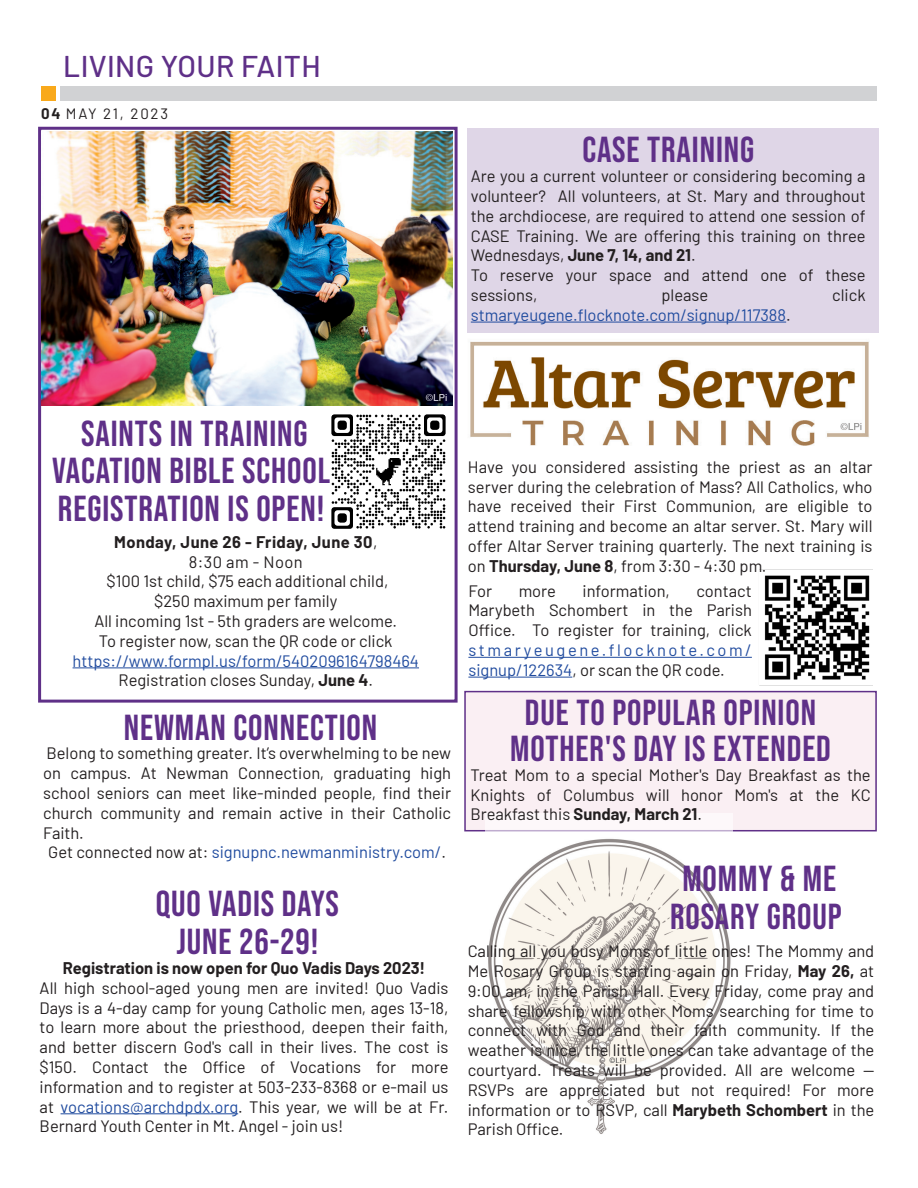
<style>
.page{position:relative;width:918px;height:1188px;background:#fff}
.page>*{position:absolute;margin:0;border:0;box-sizing:border-box;transform-origin:0 0}
.Header_1{font:36px/37.8px "Bebas Neue";letter-spacing:.025em;color:#5f3088;text-align:center}
.Page_Header_Even{font:500 30px "Barlow";letter-spacing:.01em;color:#5f3088}
.Main_Body_Text{font:16.5px/19.8px "Barlow";color:#231f20;text-align:justify}
.Header_1-2{font:16.5px/19.8px "Barlow";color:#231f20;text-align:justify}
.Main_Body_Text-2{font:16.5px "Barlow";color:#214c9f}
.Main_Body_Text-3{font:700 16.5px "Barlow";color:#231f20}
.Header_1-3{font:700 16.5px "Barlow";letter-spacing:.025em;color:#231f20}
.Page_Number_Even{font:15px "Barlow";letter-spacing:.115em;color:#231f20}
.s1{font-weight:700}
.s2{color:#231f20}
.s3{font-weight:400}
.s4{color:#214c9f}
</style>
<div class="page">
<div style="left:465px;top:692px;width:411px;height:139px;background:#faeff3"></div>
<div style="left:464px;top:691px;width:413px;height:140px;border:2px solid #5f3088"></div>
<img style="left:486px;top:828px;width:247px;height:306px">
<div style="left:38px;top:127px;width:420px;height:576px;border:3px solid #5f3088"></div>
<img style="left:42px;top:131px;width:410px;height:275px">
<div style="left:467px;top:128px;width:411px;height:205px;background:#dfd6e7"></div>
<img style="left:759px;top:569px;width:114px;height:117px">
<div style="left:60px;top:86px;width:817px;height:14px;background:#d1d2d4"></div>
<div style="left:41px;top:86px;width:14px;height:14px;background:#f9a91b"></div>
<hr style="left:73px;top:667px;width:346px;height:1px;background:#214c9f">
<hr style="left:61px;top:1113px;width:177px;height:1px;background:#214c9f">
<hr style="left:468px;top:657px;width:284px;height:1px;background:#214c9f">
<hr style="left:468px;top:677px;width:104px;height:1px;background:#214c9f">
<img style="left:331px;top:414px;width:115px;height:115px">
<hr style="left:471px;top:322px;width:315px;height:1px;background:#214c9f">
<img style="left:470px;top:341px;width:399px;height:105px">
<p class="Page_Header_Even" style="left:63px;top:44px;width:259px">LIVING YOUR FAITH</p>
<p class="Page_Number_Even" style="left:41px;top:103px;width:129px"><span class="s1">04</span> MAY 21, 2023</p>
<p class="Header_1" style="left:582px;top:131px;width:173px">CASE TRAINING</p>
<p class="Main_Body_Text" style="left:471px;top:165px;width:396px">Are you a current volunteer or considering becoming a volunteer? All volunteers, at St. Mary and throughout the archdiocese, are required to attend one session of CASE Training. We are offering this training on three Wednesdays, <span class="s1">June 7, 14, and 21</span>.</p>
<p class="Main_Body_Text" style="left:471px;top:264px;width:396px">To reserve your space and attend one of these sessions,</p>
<p class="Main_Body_Text" style="left:661px;top:284px;width:48px">please</p>
<p class="Main_Body_Text" style="left:832px;top:284px;width:35px">click</p>
<p class="Main_Body_Text-2" style="left:471px;top:303px;width:321px">stmaryeugene.flocknote.com/signup/117388<span class="s2">.</span></p>
<p class="Header_1" style="left:81px;top:414px;width:228px">SAINTS IN TRAINING</p>
<p class="Header_1" style="left:52px;top:452px;width:279px">VACATION BIBLE SCHOOL</p>
<p class="Header_1" style="left:58px;top:490px;width:268px">REGISTRATION IS OPEN!</p>
<p class="Header_1-3" style="left:114px;top:530px;width:265px">Monday, June 26 - Friday, June 30<span class="s3">,</span></p>
<p class="Header_1-2" style="left:189px;top:551px;width:115px">8:30 am - Noon</p>
<p class="Main_Body_Text" style="left:106px;top:570px;width:283px">$100 1st child, $75 each additional child,</p>
<p class="Main_Body_Text" style="left:154px;top:590px;width:185px">$250 maximum per family</p>
<p class="Main_Body_Text" style="left:94px;top:610px;width:304px">All incoming 1st - 5th graders are welcome.</p>
<p class="Main_Body_Text" style="left:99px;top:630px;width:295px">To register now, scan the QR code or click</p>
<p class="Main_Body_Text-2" style="left:73px;top:649px;width:348px">https://www.formpl.us/form/5402096164798464</p>
<p class="Main_Body_Text" style="left:119px;top:669px;width:256px">Registration closes Sunday, <span class="s1">June 4</span>.</p>
<p class="Header_1" style="left:124px;top:708px;width:255px">NEWMAN CONNECTION</p>
<p class="Main_Body_Text" style="left:43px;top:742px;width:410px">Belong to something greater. It’s overwhelming to be new on campus. At Newman Connection, graduating high school seniors can meet like-minded people, find their church community and remain active in their Catholic Faith.</p>
<p class="Main_Body_Text-2" style="left:48px;top:841px;width:399px"><span class="s2">Get connected now at:</span> signupnc.newmanministry.com/<span class="s2">.</span></p>
<p class="Header_1" style="left:156px;top:885px;width:184px">QUO VADIS DAYS</p>
<p class="Header_1" style="left:176px;top:922px;width:144px">JUNE 26-29!</p>
<p class="Main_Body_Text-3" style="left:63px;top:956px;width:364px">Registration is now open for Quo Vadis Days 2023!</p>
<p class="Main_Body_Text" style="left:40px;top:977px;width:410px">All high school-aged young men are invited! Quo Vadis Days is a 4-day camp for young Catholic men, ages 13-18, to learn more about the priesthood, deepen their faith, and better discern God's call in their lives. The cost is $150. Contact the Office of Vocations for more information and to register at 503-233-8368 or e-mail us at <span class="s4">vocations@archdpdx.org</span>. This year, we will be at Fr.<br>Bernard Youth Center in Mt. Angel - join us!</p>
<p class="Header_1-2" style="left:468px;top:456px;width:406px">Have you considered assisting the priest as an altar server during the celebration of Mass? All Catholics, who have received their First Communion, are eligible to attend training and become an altar server. St. Mary will offer Altar Server training quarterly. The next training is on <span class="s1">Thursday, June 8</span>, from 3:30 - 4:30 pm.</p>
<p class="Main_Body_Text" style="left:468px;top:580px;width:25px">For</p>
<p class="Main_Body_Text" style="left:519px;top:580px;width:39px">more</p>
<p class="Main_Body_Text" style="left:583px;top:580px;width:89px">information,</p>
<p class="Main_Body_Text" style="left:468px;top:580px;width:285px;text-indent:228px">contact Marybeth Schombert in the Parish Office. To register for training, click <span class="s4">stmaryeugene.flocknote.com/ signup/122634</span>, or scan the QR code.</p>
<p class="Header_1" style="left:525px;top:693px;width:293px">DUE TO POPULAR OPINION</p>
<p class="Header_1" style="left:510px;top:729px;width:322px">MOTHER'S DAY IS EXTENDED</p>
<p class="Main_Body_Text" style="left:470px;top:764px;width:402px">Treat Mom to a special Mother's Day Breakfast as the Knights of Columbus will honor Mom's at the KC Breakfast this <span class="s1">Sunday, March 21</span>.</p>
<p class="Header_1" style="left:670px;top:859px;width:173px">MOMMY &amp; ME<br>ROSARY GROUP</p>
<p class="Main_Body_Text" style="left:468px;top:940px;width:408px">Calling all you busy Moms of little ones! The Mommy and Me Rosary Group is starting again on Friday, <span class="s1">May 26,</span> at 9:00 am, in the Parish Hall. Every Friday, come pray and share fellowship with other Moms searching for time to connect with God and their faith community. If the weather is nice, the little ones can take advantage of the courtyard. Treats will be provided. All are welcome — RSVPs are appreciated but not required! For more information or to RSVP, call <span class="s1">Marybeth Schombert</span> in the Parish Office.</p>
</div>
